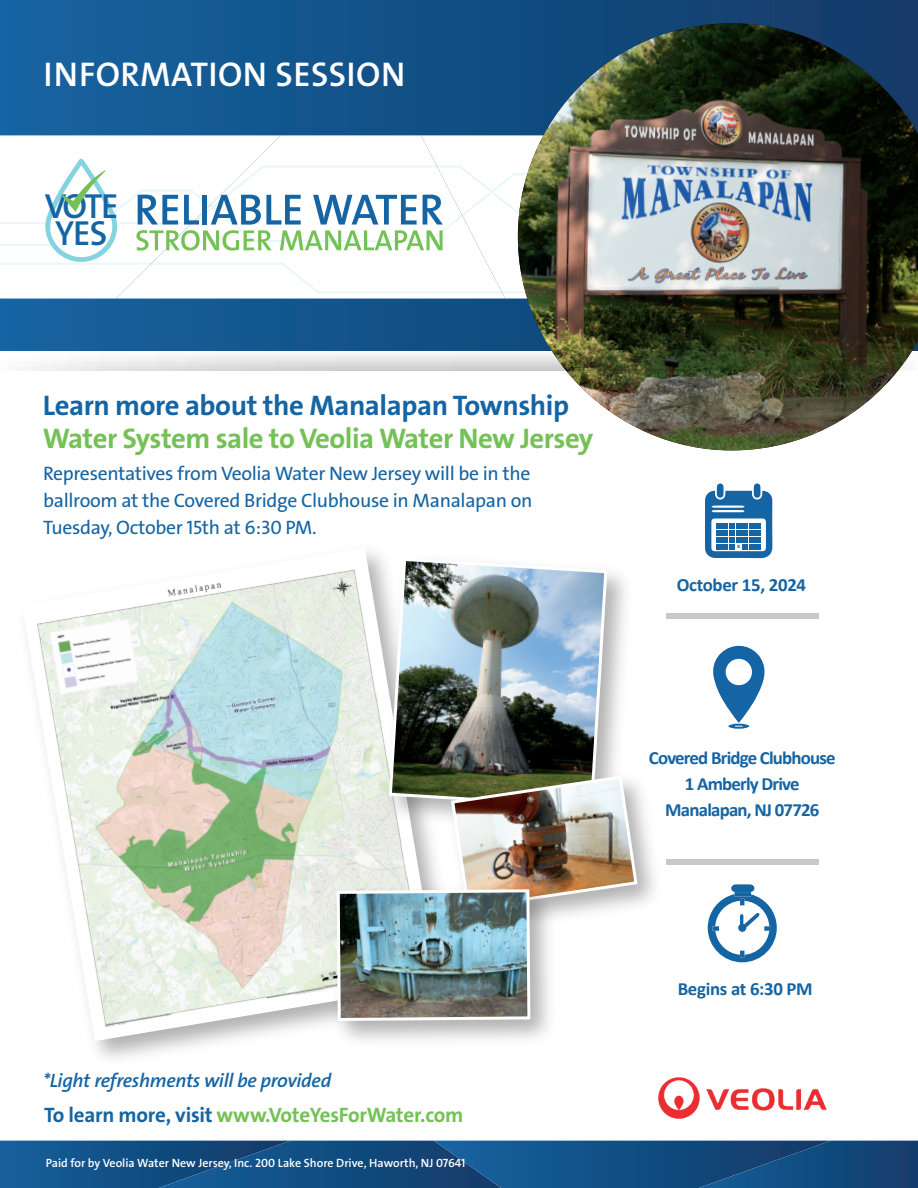
<style>
.page{position:relative;width:918px;height:1188px;background:#fff}
.page>*{position:absolute;margin:0;border:0;box-sizing:border-box;transform-origin:0 0}
.t1{font:34.95px "The Sans Veolia W6 Se Bld";letter-spacing:-.04em;color:#1564a3}
.t2{font:34.5px "The Sans Veolia W6 Se Bld";letter-spacing:.015em;color:#fff}
.t3{font:28.5px "The Sans Veolia W7 Bld";letter-spacing:-.02em;color:#74c155}
.t4{font:28.5px "The Sans Veolia W7 Bld";letter-spacing:-.015em;color:#1564a3}
.t5{font:21px "The Sans Veolia W7 Bld";letter-spacing:-.01em;color:#74c155}
.t6{font:19.5px/27px "The Sans Veolia W5 Pla";letter-spacing:-.015em;color:#1564a3;text-align:justify}
.t7{font:19.5px "The Sans Veolia W6 Se Bld It";letter-spacing:-.015em;color:#1564a3}
.t8{font:700 18.6px/26px "Calibri";letter-spacing:-.04em;color:#1564a3;text-align:center}
.t9{font:700 18.6px "Calibri";letter-spacing:-.015em;color:#1564a3}
.t10{font:12px "The Sans Veolia W6 Se Bld";color:#fff}
.t11{font:700 6.9px "Calibri";color:#1564a3}
.s1{color:#1564a3}
</style>
<div class="page">
<div style="left:0;top:0;width:918px;height:351px;background:linear-gradient(to right,#1463a1,#123967)"></div>
<svg style="left:0;top:135px;width:116px;height:164px"></svg>
<svg style="left:116px;top:135px;width:305px;height:164px"></svg>
<svg style="left:421px;top:135px;width:97px;height:164px"></svg>
<svg style="left:0;top:165px;width:518px;height:8px"></svg>
<svg style="left:0;top:246px;width:518px;height:47px"></svg>
<svg style="left:0;top:173px;width:518px;height:73px"></svg>
<svg style="left:136px;top:195px;width:307px;height:56px"></svg>
<svg style="left:45px;top:158px;width:79px;height:104px"></svg>
<svg style="left:708px;top:884px;width:69px;height:78px"></svg>
<div style="left:666px;top:614px;width:153px;height:5px;background:#c7c9c9"></div>
<div style="left:666px;top:859px;width:153px;height:5px;background:#c7c9c9"></div>
<svg style="left:713px;top:645px;width:52px;height:84px"></svg>
<svg style="left:705px;top:483px;width:68px;height:75px"></svg>
<svg style="left:0;top:1141px;width:918px;height:47px;background:#124d82"></svg>
<img style="left:518px;top:23px;width:400px;height:427px">
<svg style="left:22px;top:548px;width:355px;height:493px"></svg>
<img style="left:635px;top:1077px;width:215px;height:65px">
<svg style="left:0;top:350px;width:918px;height:21px"></svg>
<img style="left:29px;top:551px;width:348px;height:480px">
<img style="left:377px;top:549px;width:248px;height:225px">
<svg style="left:387px;top:556px;width:222px;height:218px;background:#869499"></svg>
<img style="left:439px;top:763px;width:232px;height:141px">
<img style="left:325px;top:877px;width:223px;height:168px">
<img style="left:335px;top:774px;width:304px;height:249px">
<h2 class="t2" style="left:44px;top:52px;width:363px">INFORMATION SESSION</h2>
<h1 class="t1" style="left:45px;top:184px;width:75px">VOTE</h1>
<h1 class="t1" style="left:55px;top:211px;width:54px">YES</h1>
<h3 class="t4" style="left:43px;top:387px;width:528px">Learn more about the Manalapan Township</h3>
<h3 class="t3" style="left:43px;top:420px;width:552px">Water System sale to Veolia Water New Jersey</h3>
<p class="t6" style="left:43px;top:460px;width:491px">Representatives from Veolia Water New Jersey will be in the ballroom at the Covered Bridge Clubhouse in Manalapan on Tuesday, October 15th at 6:30 PM.</p>
<p class="t11" style="left:737px;top:541px;width:5px">x</p>
<p class="t9" style="left:677px;top:572px;width:131px">October 15, 2024</p>
<p class="t8" style="left:649px;top:744px;width:188px">Covered Bridge Clubhouse<br>1 Amberly Drive<br>Manalapan, NJ 07726</p>
<p class="t7" style="left:43px;top:1068px;width:290px">*Light refreshments will be provided</p>
<p class="t5" style="left:44px;top:1101px;width:421px"><span class="s1">To learn more, visit</span> www.VoteYesForWater.com</p>
<p class="t10" style="left:46px;top:1155px;width:421px">Paid for by Veolia Water New Jersey, Inc. 200 Lake Shore Drive, Haworth, NJ 07641</p>
<p class="t9" style="left:678px;top:976px;width:137px">Begins at 6:30 PM</p>
</div>
